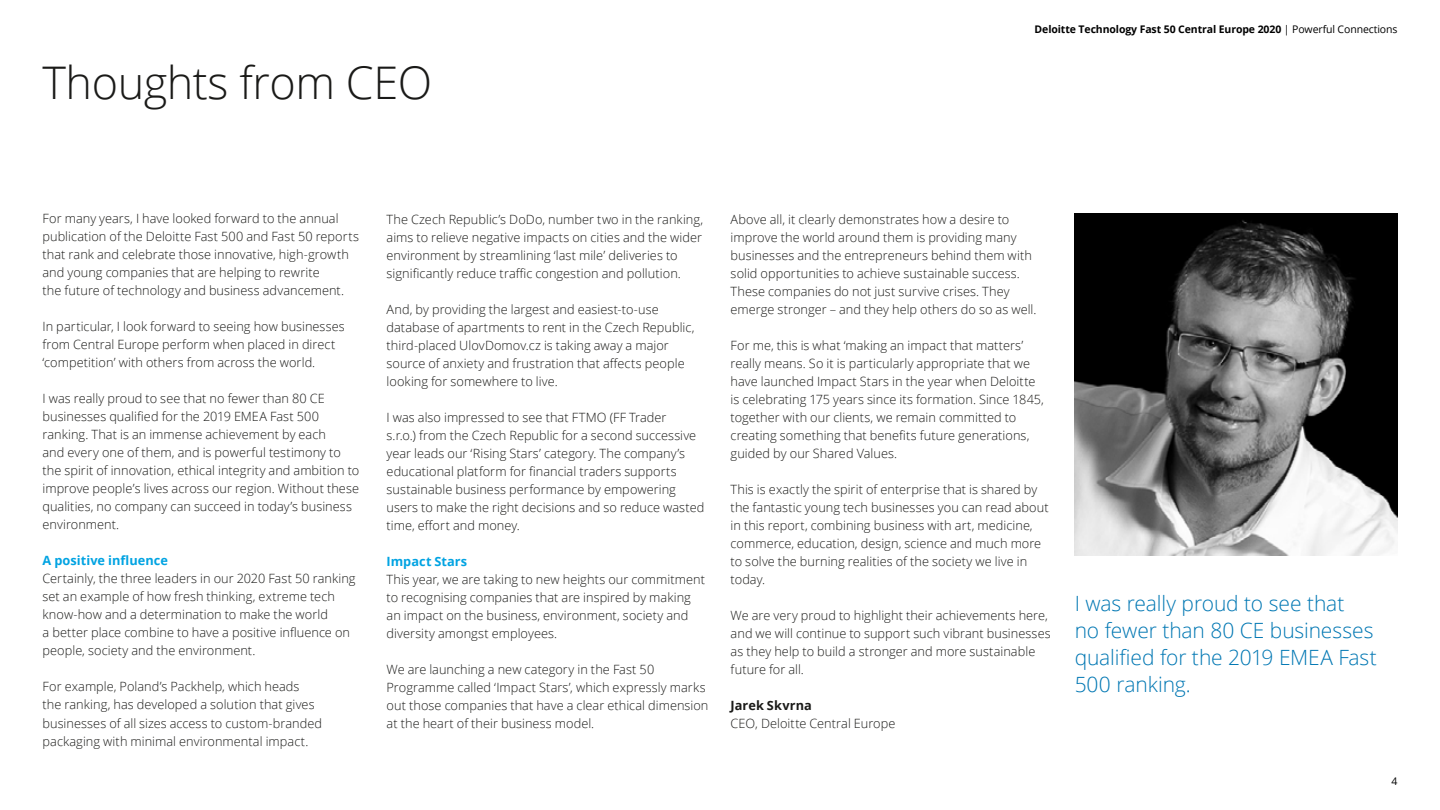
<style>
.page{position:relative;width:1440px;height:810px;background:#fff}
.page>*{position:absolute;margin:0;border:0;box-sizing:border-box;transform-origin:0 0}
.t1{font:300 45px "Open Sans";letter-spacing:-.01em;color:#1a1a18}
.t2{font:300 21px/27px "Open Sans";letter-spacing:-.005em;color:#0077b3}
.t3{font:300 12.75px/18px "Open Sans";letter-spacing:.005em;color:#1a1a18}
.t4{font:700 12.75px "Open Sans";letter-spacing:.005em;color:#00a3e2}
.t5{font:700 12.75px "Open Sans";color:#1a1a18}
.t6{font:700 10.5px "Open Sans";letter-spacing:-.01em;color:#000}
.t7{font:10.5px "Open Sans";color:#000}
.s1{font-weight:400}
</style>
<div class="page">
<img style="left:1075px;top:214px;width:322px;height:342px">
<h1 class="t1" style="left:43px;top:52px;width:391px">Thoughts from CEO</h1>
<p class="t6" style="left:1035px;top:22px;width:364px">Deloitte Technology Fast 50 Central Europe 2020 <span class="s1">| Powerful Connections</span></p>
<p class="t3" style="left:43px;top:209px;width:318px">For many years, I have looked forward to the annual publication of the Deloitte Fast 500 and Fast 50 reports that rank and celebrate those innovative, high-growth and young companies that are helping to rewrite<br>the future of technology and business advancement.</p>
<p class="t3" style="left:43px;top:317px;width:304px">In particular, I look forward to seeing how businesses from Central Europe perform when placed in direct ‘competition’ with others from across the world.</p>
<p class="t3" style="left:43px;top:389px;width:318px">I was really proud to see that no fewer than 80 CE businesses qualified for the 2019 EMEA Fast 500 ranking. That is an immense achievement by each<br>and every one of them, and is powerful testimony to the spirit of innovation, ethical integrity and ambition to improve people’s lives across our region. Without these qualities, no company can succeed in today’s business environment.</p>
<p class="t4" style="left:43px;top:552px;width:127px">A positive influence</p>
<p class="t3" style="left:43px;top:570px;width:315px">Certainly, the three leaders in our 2020 Fast 50 ranking set an example of how fresh thinking, extreme tech know-how and a determination to make the world<br>a better place combine to have a positive influence on people, society and the environment.</p>
<p class="t3" style="left:43px;top:678px;width:281px">For example, Poland’s Packhelp, which heads<br>the ranking, has developed a solution that gives businesses of all sizes access to custom-branded packaging with minimal environmental impact.</p>
<p class="t3" style="left:387px;top:210px;width:318px">The Czech Republic’s DoDo, number two in the ranking, aims to relieve negative impacts on cities and the wider environment by streamlining ‘last mile’ deliveries to significantly reduce traffic congestion and pollution.</p>
<p class="t3" style="left:387px;top:300px;width:309px">And, by providing the largest and easiest-to-use database of apartments to rent in the Czech Republic, third-placed UlovDomov.cz is taking away a major source of anxiety and frustration that affects people looking for somewhere to live.</p>
<p class="t3" style="left:387px;top:408px;width:319px">I was also impressed to see that FTMO (FF Trader<br>s.r.o.) from the Czech Republic for a second successive year leads our ‘Rising Stars’ category. The company’s educational platform for financial traders supports sustainable business performance by empowering users to make the right decisions and so reduce wasted time, effort and money.</p>
<p class="t4" style="left:387px;top:552px;width:82px">Impact Stars</p>
<p class="t3" style="left:387px;top:570px;width:320px">This year, we are taking to new heights our commitment to recognising companies that are inspired by making an impact on the business, environment, society and diversity amongst employees.</p>
<p class="t3" style="left:387px;top:660px;width:323px">We are launching a new category in the Fast 50<br>Programme called ‘Impact Stars’, which expressly marks out those companies that have a clear ethical dimension at the heart of their business model.</p>
<p class="t3" style="left:731px;top:210px;width:307px">Above all, it clearly demonstrates how a desire to improve the world around them is providing many businesses and the entrepreneurs behind them with solid opportunities to achieve sustainable success.<br>These companies do not just survive crises. They emerge stronger – and they help others do so as well.</p>
<p class="t3" style="left:731px;top:336px;width:315px">For me, this is what ‘making an impact that matters’ really means. So it is particularly appropriate that we have launched Impact Stars in the year when Deloitte is celebrating 175 years since its formation. Since 1845, together with our clients, we remain committed to creating something that benefits future generations, guided by our Shared Values.</p>
<p class="t3" style="left:731px;top:480px;width:320px">This is exactly the spirit of enterprise that is shared by the fantastic young tech businesses you can read about in this report, combining business with art, medicine, commerce, education, design, science and much more to solve the burning realities of the society we live in today.</p>
<p class="t3" style="left:731px;top:606px;width:322px">We are very proud to highlight their achievements here, and we will continue to support such vibrant businesses as they help to build a stronger and more sustainable future for all.</p>
<p class="t5" style="left:731px;top:696px;width:83px">Jarek Skvrna</p>
<p class="t3" style="left:731px;top:714px;width:166px">CEO, Deloitte Central Europe</p>
<h2 class="t2" style="left:1075px;top:590px;width:304px">I was really proud to see that<br>no fewer than 80 CE businesses qualified for the 2019 EMEA Fast<br>500 ranking.</h2>
<p class="t7" style="left:1391px;top:774px;width:8px">4</p>
</div>
